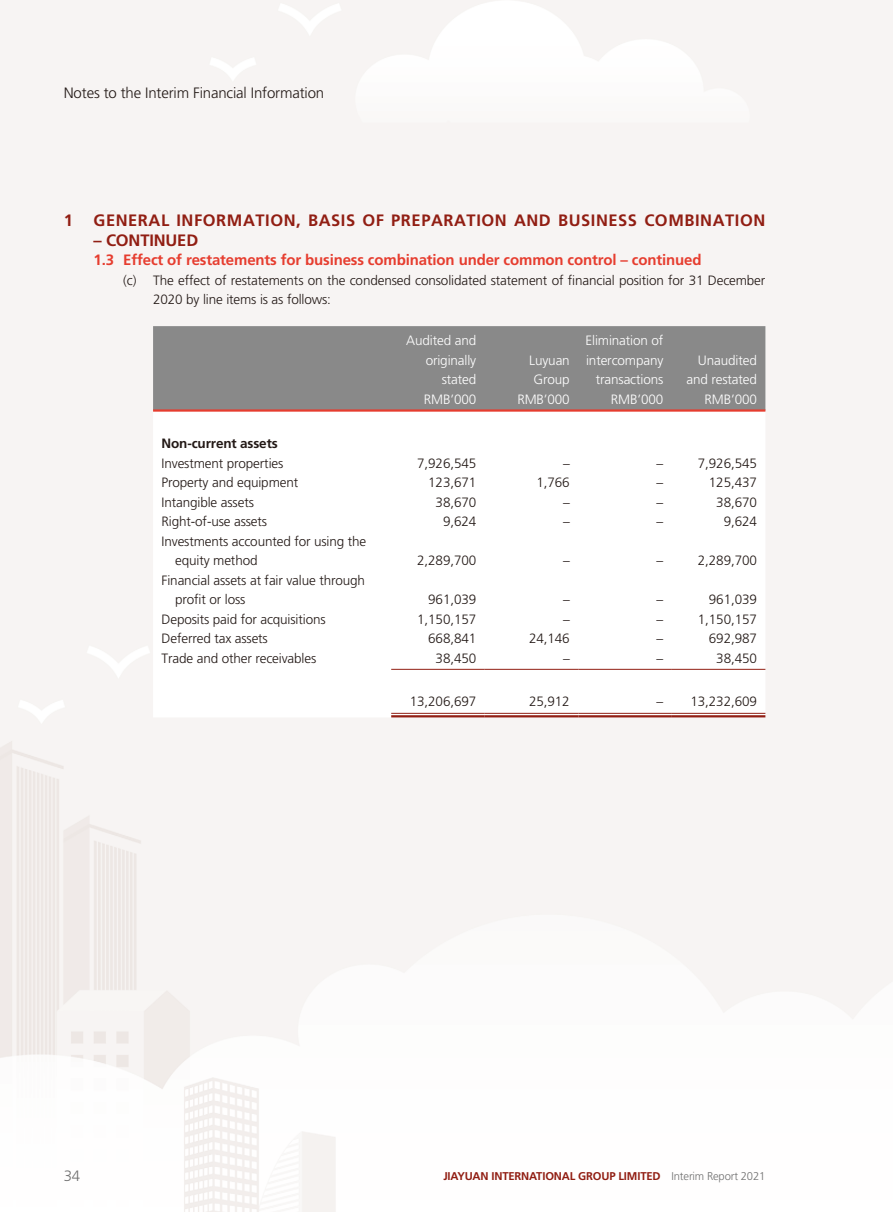
<style>
.page{position:relative;width:893px;height:1212px;background:#fff}
.page>*{position:absolute;margin:0;border:0;box-sizing:border-box;transform-origin:0 0}
.t1{font:700 16.5px "Frutiger LT Std";letter-spacing:.035em;color:#911e13}
.t2{font:700 16.5px "Frutiger LT Std";letter-spacing:-.01em;color:#911e13}
.t3{font:700 15px "Frutiger LT Std";letter-spacing:-.01em;color:#e63d2f}
.t4{font:300 15px "Frutiger LT Std";letter-spacing:-.01em;color:#231916}
.t5{font:300 15px "Frutiger LT Std";color:#717171}
.t6{font:300 13.5px/19.5px "Frutiger LT Std";letter-spacing:-.01em;color:#231916}
.t7{font:300 13.5px/19.5px "Frutiger LT Std";letter-spacing:-.01em;color:#fff;text-align:right}
.t8{font:700 13.5px "Frutiger LT Std";letter-spacing:-.01em;color:#231916}
.t9{font:700 11.25px "Frutiger LT Std";letter-spacing:-.015em;color:#911e13}
.s1{font-weight:300;color:#717171}
</style>
<div class="page">
<img style="left:0;top:0;width:893px;height:1212px">
<div style="left:153px;top:326px;width:612px;height:83px;background:#898989"></div>
<svg style="left:153px;top:412px;width:612px;height:305px"></svg>
<hr style="left:153px;top:409px;width:612px;height:3px;background:#e63d2f">
<hr style="left:391px;top:669px;width:94px;height:1px;background:#911e13">
<hr style="left:485px;top:669px;width:93px;height:1px;background:#911e13">
<hr style="left:578px;top:669px;width:94px;height:1px;background:#911e13">
<hr style="left:672px;top:669px;width:93px;height:1px;background:#911e13">
<hr style="left:391px;top:713px;width:94px;height:1px;background:#911e13">
<hr style="left:391px;top:715px;width:94px;height:2px;background:#911e13">
<hr style="left:485px;top:713px;width:93px;height:1px;background:#911e13">
<hr style="left:485px;top:715px;width:93px;height:2px;background:#911e13">
<hr style="left:578px;top:713px;width:94px;height:1px;background:#911e13">
<hr style="left:578px;top:715px;width:94px;height:2px;background:#911e13">
<hr style="left:672px;top:713px;width:93px;height:1px;background:#911e13">
<hr style="left:672px;top:715px;width:93px;height:2px;background:#911e13">
<p class="t4" style="left:64px;top:85px;width:262px">Notes to the Interim Financial Information</p>
<p class="t1" style="left:64px;top:213px;width:703px">1 GENERAL INFORMATION, BASIS OF PREPARATION AND BUSINESS COMBINATION</p>
<p class="t2" style="left:94px;top:232px;width:106px">– CONTINUED</p>
<p class="t3" style="left:94px;top:253px;width:609px">1.3 Effect of restatements for business combination under common control – continued</p>
<p class="t6" style="left:153px;top:271px;width:614px;text-indent:-30px">(c) The effect of restatements on the condensed consolidated statement of financial position for 31 December<br>2020 by line items is as follows:</p>
<p class="t7" style="left:406px;top:332px;width:71px">Audited and originally stated</p>
<p class="t7" style="left:586px;top:332px;width:79px">Elimination of intercompany transactions</p>
<p class="t7" style="left:686px;top:351px;width:72px">Unaudited and restated</p>
<p class="t7" style="left:529px;top:351px;width:42px;text-align:center">Luyuan<br>Group</p>
<p class="t7" style="left:424px;top:390px;width:54px">RMB’000</p>
<p class="t7" style="left:517px;top:390px;width:54px">RMB’000</p>
<p class="t7" style="left:611px;top:390px;width:54px">RMB’000</p>
<p class="t7" style="left:704px;top:390px;width:54px">RMB’000</p>
<p class="t8" style="left:162px;top:437px;width:118px">Non-current assets</p>
<p class="t6" style="left:162px;top:454px;width:123px">Investment properties</p>
<p class="t6" style="left:417px;top:454px;width:60px">7,926,545</p>
<p class="t6" style="left:563px;top:454px;width:8px">–</p>
<p class="t6" style="left:657px;top:454px;width:8px">–</p>
<p class="t6" style="left:698px;top:454px;width:60px">7,926,545</p>
<p class="t6" style="left:162px;top:474px;width:138px">Property and equipment</p>
<p class="t6" style="left:428px;top:474px;width:49px">123,671</p>
<p class="t6" style="left:537px;top:474px;width:35px">1,766</p>
<p class="t6" style="left:657px;top:474px;width:8px">–</p>
<p class="t6" style="left:709px;top:474px;width:49px">125,437</p>
<p class="t6" style="left:162px;top:493px;width:94px">Intangible assets</p>
<p class="t6" style="left:436px;top:493px;width:42px">38,670</p>
<p class="t6" style="left:563px;top:493px;width:8px">–</p>
<p class="t6" style="left:657px;top:493px;width:8px">–</p>
<p class="t6" style="left:716px;top:493px;width:42px">38,670</p>
<p class="t6" style="left:162px;top:513px;width:107px">Right-of-use assets</p>
<p class="t6" style="left:443px;top:513px;width:35px">9,624</p>
<p class="t6" style="left:563px;top:513px;width:8px">–</p>
<p class="t6" style="left:657px;top:513px;width:8px">–</p>
<p class="t6" style="left:724px;top:513px;width:35px">9,624</p>
<p class="t6" style="left:175px;top:532px;width:193px;text-indent:-14px">Investments accounted for using the equity method</p>
<p class="t6" style="left:417px;top:552px;width:60px">2,289,700</p>
<p class="t6" style="left:563px;top:552px;width:8px">–</p>
<p class="t6" style="left:657px;top:552px;width:8px">–</p>
<p class="t6" style="left:698px;top:552px;width:60px">2,289,700</p>
<p class="t6" style="left:175px;top:571px;width:191px;text-indent:-14px">Financial assets at fair value through profit or loss</p>
<p class="t6" style="left:428px;top:591px;width:49px">961,039</p>
<p class="t6" style="left:563px;top:591px;width:8px">–</p>
<p class="t6" style="left:657px;top:591px;width:8px">–</p>
<p class="t6" style="left:709px;top:591px;width:49px">961,039</p>
<p class="t6" style="left:162px;top:610px;width:166px">Deposits paid for acquisitions</p>
<p class="t6" style="left:417px;top:610px;width:60px">1,150,157</p>
<p class="t6" style="left:563px;top:610px;width:8px">–</p>
<p class="t6" style="left:657px;top:610px;width:8px">–</p>
<p class="t6" style="left:698px;top:610px;width:60px">1,150,157</p>
<p class="t6" style="left:162px;top:630px;width:108px">Deferred tax assets</p>
<p class="t6" style="left:428px;top:630px;width:49px">668,841</p>
<p class="t6" style="left:529px;top:630px;width:42px">24,146</p>
<p class="t6" style="left:657px;top:630px;width:8px">–</p>
<p class="t6" style="left:709px;top:630px;width:49px">692,987</p>
<p class="t6" style="left:162px;top:649px;width:156px">Trade and other receivables</p>
<p class="t6" style="left:436px;top:649px;width:42px">38,450</p>
<p class="t6" style="left:563px;top:649px;width:8px">–</p>
<p class="t6" style="left:657px;top:649px;width:8px">–</p>
<p class="t6" style="left:716px;top:649px;width:42px">38,450</p>
<p class="t6" style="left:410px;top:693px;width:68px">13,206,697</p>
<p class="t6" style="left:529px;top:693px;width:42px">25,912</p>
<p class="t6" style="left:657px;top:693px;width:102px">– 13,232,609</p>
<p class="t5" style="left:64px;top:1168px;width:18px">34</p>
<p class="t9" style="left:443px;top:1170px;width:324px">JIAYUAN INTERNATIONAL GROUP LIMITED <span class="s1">Interim Report 2021</span></p>
</div>
